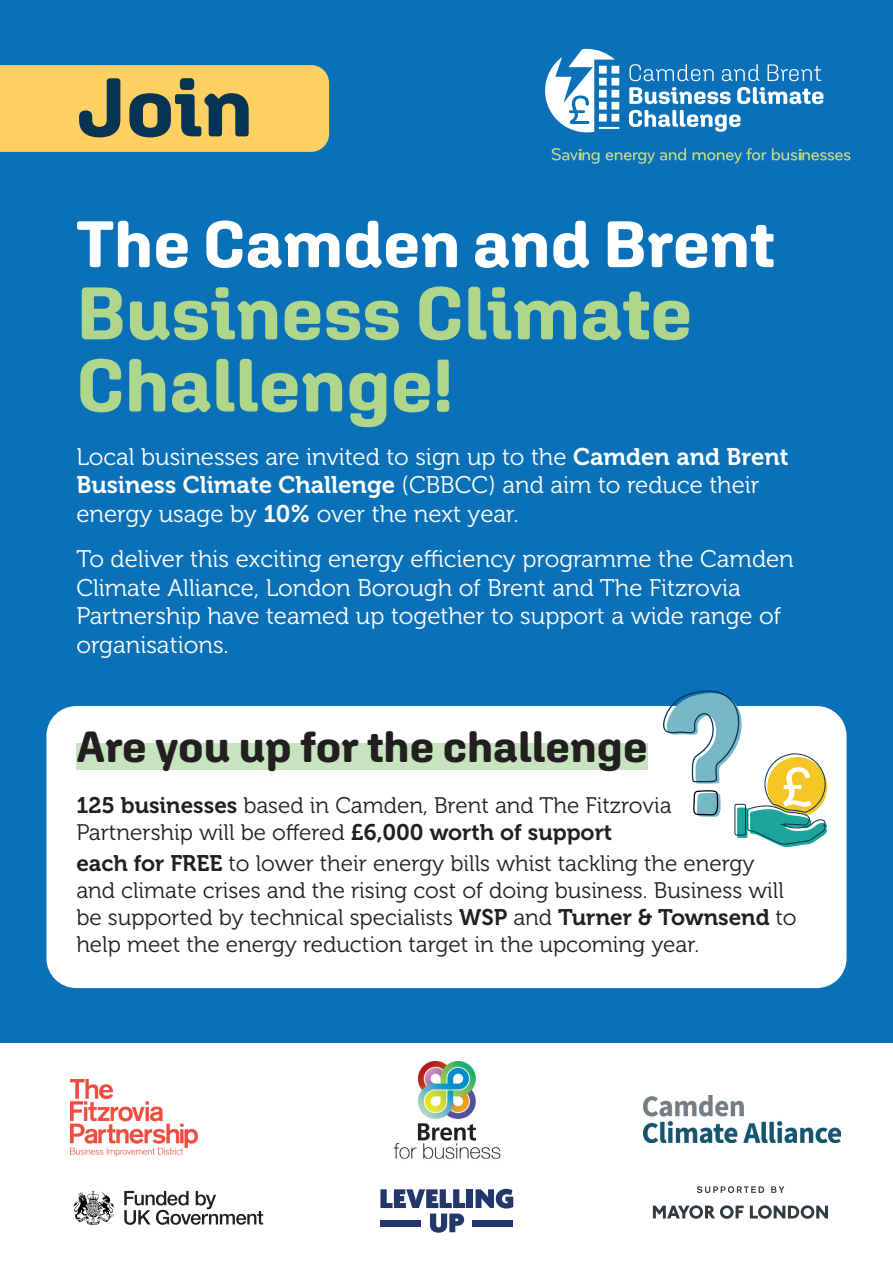
<style>
.page{position:relative;width:893px;height:1263px;background:#fff}
.page>*{position:absolute;margin:0;border:0;box-sizing:border-box;transform-origin:0 0}
.t1{font:700 82.95px "Aglet Sans";color:#083453}
.Title_green{font:700 74.25px "Aglet Sans";color:#b0d68c}
.t2{font:700 65.55px "Aglet Sans";color:#fff}
.Subs{font:700 43.5px "Aglet Sans";color:#231f20}
.Body_white{font:24px/28.5px "Museo 300";color:#fff}
.Body_Black{font:22.5px/27px "Museo 300";color:#231f20}
.s1{font-family:"Museo 700"}
</style>
<div class="page">
<div style="left:0;top:0;width:893px;height:1043px;background:#0a71b8"></div>
<div style="left:46px;top:706px;width:800px;height:282px;background:#fff;border-radius:30px"></div>
<div style="left:76px;top:744px;width:572px;height:26px;background:#c8e3bf"></div>
<div style="left:0;top:65px;width:329px;height:87px;background:#fecf61"></div>
<div style="left:467px;top:1189px;width:6px;height:19px;background:#23376c"></div>
<svg style="left:476px;top:1189px;width:37px;height:19px"></svg>
<svg style="left:380px;top:1189px;width:85px;height:44px"></svg>
<div style="left:472px;top:1220px;width:41px;height:7px;background:#23376c"></div>
<div style="left:380px;top:1220px;width:41px;height:7px;background:#23376c"></div>
<svg style="left:124px;top:1191px;width:139px;height:34px"></svg>
<svg style="left:73px;top:1191px;width:42px;height:34px"></svg>
<svg style="left:653px;top:1205px;width:91px;height:14px"></svg>
<svg style="left:750px;top:1205px;width:78px;height:14px"></svg>
<svg style="left:697px;top:1186px;width:67px;height:7px"></svg>
<svg style="left:771px;top:1186px;width:13px;height:7px"></svg>
<img style="left:643px;top:1096px;width:198px;height:46px">
<img style="left:70px;top:1080px;width:127px;height:77px">
<img style="left:393px;top:1061px;width:108px;height:98px">
<svg style="left:663px;top:690px;width:164px;height:157px"></svg>
<svg style="left:545px;top:49px;width:74px;height:83px"></svg>
<svg style="left:629px;top:64px;width:85px;height:17px"></svg>
<svg style="left:722px;top:64px;width:38px;height:17px"></svg>
<svg style="left:767px;top:64px;width:54px;height:17px"></svg>
<svg style="left:629px;top:87px;width:102px;height:17px"></svg>
<svg style="left:737px;top:87px;width:86px;height:17px"></svg>
<svg style="left:629px;top:110px;width:111px;height:22px"></svg>
<svg style="left:552px;top:148px;width:134px;height:16px"></svg>
<svg style="left:693px;top:148px;width:73px;height:16px"></svg>
<svg style="left:772px;top:148px;width:78px;height:12px"></svg>
<p class="t1" style="left:76px;top:58px;width:178px">Join</p>
<p class="t2" style="left:76px;top:205px;width:700px">The Camden and Brent</p>
<p class="Title_green" style="left:76px;top:269px;width:618px">Business Climate</p>
<p class="Title_green" style="left:76px;top:341px;width:378px">Challenge!</p>
<p class="Body_white" style="left:76px;top:442px;width:714px">Local businesses are invited to sign up to the <span class="s1">Camden and Brent<br>Business Climate Challenge</span> (CBBCC) and aim to reduce their energy usage by <span class="s1">10%</span> over the next year.</p>
<p class="Body_white" style="left:76px;top:545px;width:719px">To deliver this exciting energy efficiency programme the Camden Climate Alliance, London Borough of Brent and The Fitzrovia Partnership have teamed up together to support a wide range of organisations.</p>
<h1 class="Subs" style="left:76px;top:720px;width:573px">Are you up for the challenge</h1>
<p class="Body_Black" style="left:76px;top:792px;width:597px"><span class="s1">125 businesses</span> based in Camden, Brent and The Fitzrovia<br>Partnership will be offered <span class="s1">£6,000 worth of support</span></p>
<p class="Body_Black" style="left:76px;top:850px;width:722px"><span class="s1">each for FREE</span> to lower their energy bills whist tackling the energy and climate crises and the rising cost of doing business. Business will be supported by technical specialists <span class="s1">WSP</span> and <span class="s1">Turner &amp; Townsend</span> to help meet the energy reduction target in the upcoming year.</p>
</div>
